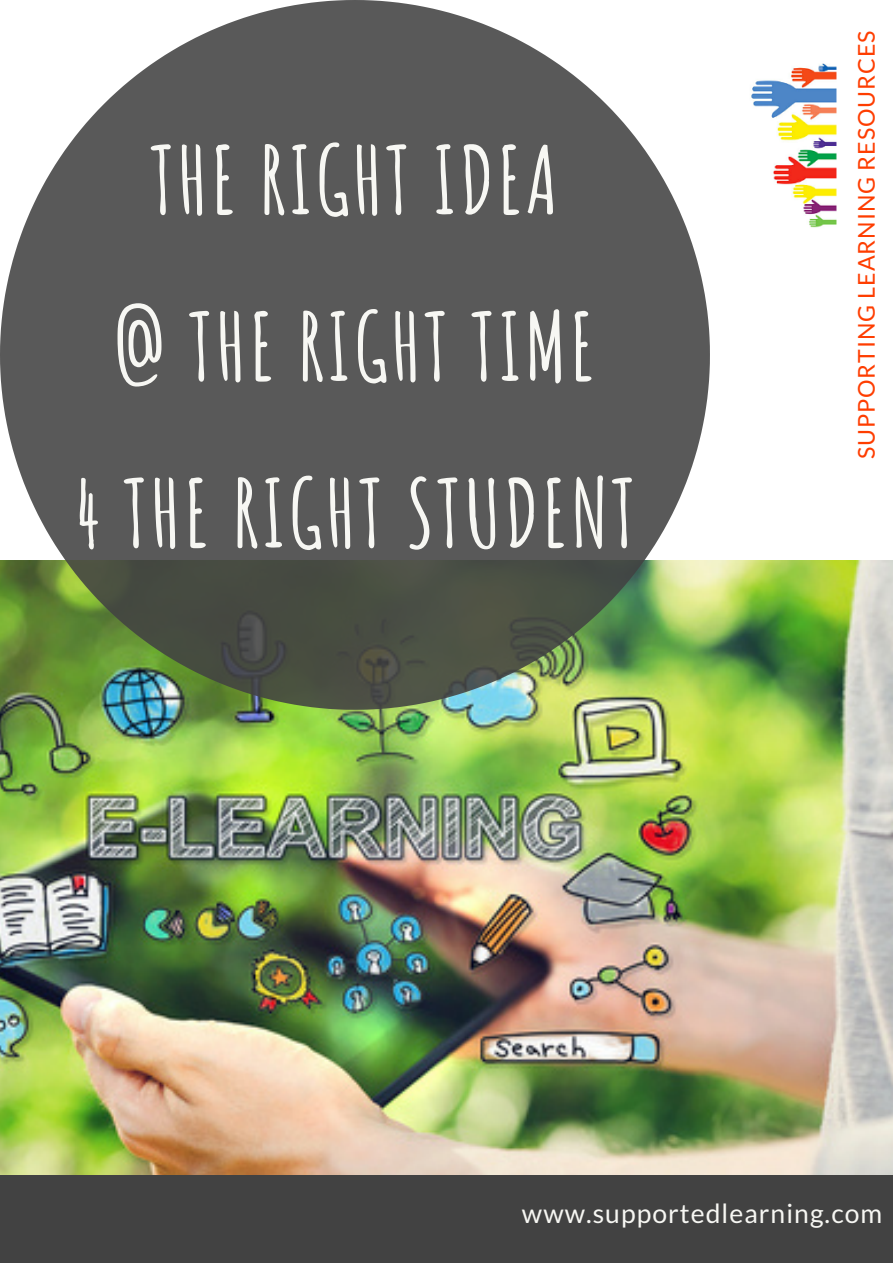
<style>
.page{position:relative;width:893px;height:1263px;background:#fff}
.page>*{position:absolute;margin:0;border:0;box-sizing:border-box;transform-origin:0 0}
.t1{font:700 92.7px "Amatic SC";letter-spacing:.03em;color:#f7f7f3}
.t2{font:26.47px "Lato";letter-spacing:.04em;color:#f7f7f3}
.t3{font:23.17px "Lato";letter-spacing:.04em;color:#fe3d00}
</style>
<div class="page">
<img style="left:0;top:561px;width:893px;height:614px">
<svg style="left:0;top:0;width:710px;height:710px;background:#6e736b"></svg>
<img style="left:751px;top:63px;width:86px;height:165px">
<div style="left:0;top:1175px;width:893px;height:88px;background:#424242"></div>
<p class="t1" style="left:151px;top:120px;width:409px">THE RIGHT IDEA</p>
<p class="t1" style="left:113px;top:287px;width:483px">@ THE RIGHT TIME</p>
<p class="t1" style="left:73px;top:453px;width:564px">4 THE RIGHT STUDENT</p>
<p class="t3" style="left:852px;top:459px;width:430px;rotate:-90deg">SUPPORTING LEARNING RESOURCES</p>
<p class="t2" style="left:522px;top:1197px;width:362px">www.supportedlearning.com</p>
</div>
